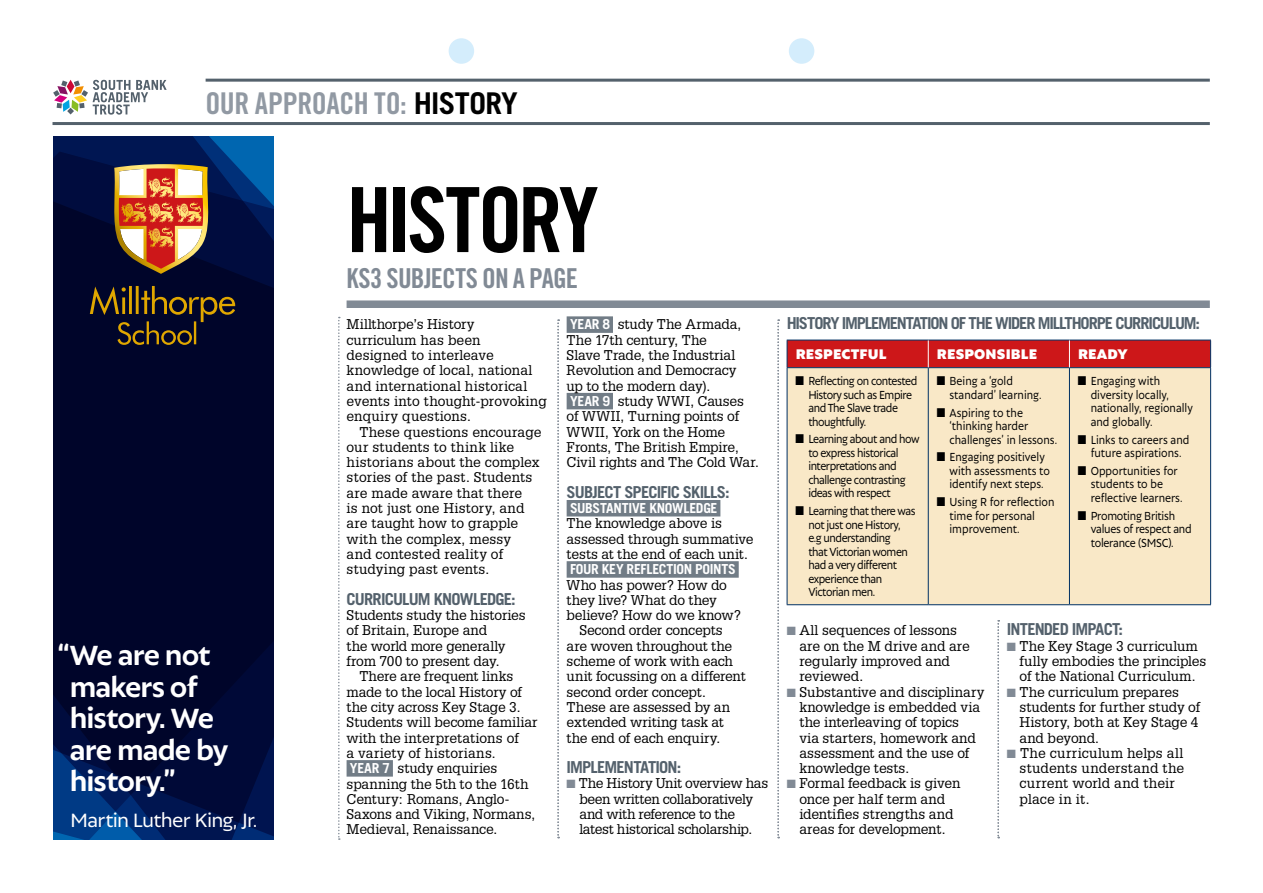
<style>
.page{position:relative;width:1263px;height:893px;background:#fff}
.page>*{position:absolute;margin:0;border:0;box-sizing:border-box;transform-origin:0 0}
.t1{font:90px "Trade Gothic LT Std Bd Cn 20";letter-spacing:-.045em;color:#000}
.t2{font:700 30px/31.5px "Autor";letter-spacing:-.035em;color:#fff}
.t3{font:30px "Trade Gothic LT Std Bd Cn 20";letter-spacing:-.01em;color:#9199a3}
.t4{font:27.45px "Trade Gothic LT Std Bd Cn 20";letter-spacing:-.025em;color:#818a95}
.t5{font:21px "Autor";letter-spacing:-.035em;color:#fff}
.t6{font:700 16.5px "Trade Gothic LT Std";letter-spacing:-.06em;color:#54616c}
.t7{font:900 15px "Autor";letter-spacing:.01em;color:#fff}
.t8{font:13.8px/15.3px "Glypha LT Std";letter-spacing:-.005em;color:#000}
.t9{font:13.8px/15.3px "Glypha LT Std";letter-spacing:-.025em;color:#000}
.t10{font:13.8px/15.3px "Glypha LT Std";letter-spacing:.015em;color:#000}
.t11{font:700 13.8px "Trade Gothic LT Std";letter-spacing:-.02em;color:#fff}
.t12{font:12.75px/13.5px "Autor";color:#000;scale:.88 1}
.t13{font:12.75px/13.5px "Autor";letter-spacing:-.04em;color:#000;scale:.88 1}
.t14{font:12.75px/13.5px "Autor";letter-spacing:-.02em;color:#000;scale:.88 1}
.s1{font-family:"Trade Gothic LT Std";font-weight:700;color:#000}
.s2{font-family:"Trade Gothic LT Std";font-weight:700;color:#fff}
.s3{color:#818a95}
</style>
<div class="page">
<svg style="left:53px;top:80px;width:114px;height:35px"></svg>
<div style="left:449px;top:38px;width:25px;height:26px;background:#d4edfc;border-radius:50%"></div>
<div style="left:789px;top:38px;width:25px;height:26px;background:#d4edfc;border-radius:50%"></div>
<div style="left:347px;top:760px;width:46px;height:17px;background:#717c86"></div>
<div style="left:567px;top:316px;width:46px;height:17px;background:#717c86"></div>
<div style="left:567px;top:393px;width:46px;height:16px;background:#717c86"></div>
<div style="left:567px;top:500px;width:153px;height:16px;background:#717c86"></div>
<div style="left:567px;top:561px;width:172px;height:17px;background:#717c86"></div>
<svg style="left:557px;top:319px;width:2px;height:519px"></svg>
<svg style="left:777px;top:319px;width:2px;height:519px"></svg>
<svg style="left:997px;top:620px;width:2px;height:218px"></svg>
<svg style="left:53px;top:136px;width:220px;height:704px;background:#000b36"></svg>
<hr style="left:206px;top:79px;width:1004px;height:3px;background:#54616c">
<hr style="left:53px;top:122px;width:1157px;height:3px;background:#54616c">
<div style="left:347px;top:300px;width:863px;height:8px;background:#818a95"></div>
<svg style="left:338px;top:317px;width:2px;height:523px"></svg>
<div style="left:788px;top:368px;width:422px;height:236px;background:#f9e8c7"></div>
<hr style="left:787px;top:368px;width:1px;height:236px;background:#003063">
<hr style="left:928px;top:368px;width:1px;height:236px;background:#003063">
<hr style="left:1069px;top:368px;width:1px;height:236px;background:#003063">
<hr style="left:1210px;top:368px;width:1px;height:236px;background:#003063">
<hr style="left:787px;top:604px;width:141px;height:1px;background:#003063">
<hr style="left:928px;top:604px;width:141px;height:1px;background:#003063">
<hr style="left:1069px;top:604px;width:142px;height:1px;background:#003063">
<svg style="left:787px;top:340px;width:424px;height:28px;background:#c21a1e"></svg>
<svg style="left:111px;top:164px;width:101px;height:110px"></svg>
<svg style="left:90px;top:286px;width:145px;height:59px;background:#2c2521"></svg>
<h2 class="t3" style="left:206px;top:85px;width:314px">OUR APPROACH TO: <span class="s1">HISTORY</span></h2>
<h2 class="t2" style="left:70px;top:639px;width:160px;text-indent:-12px">“We are not makers of history. We are made by history.”</h2>
<h3 class="t5" style="left:70px;top:807px;width:189px">Martin Luther King, Jr.</h3>
<h1 class="t1" style="left:347px;top:165px;width:253px">HISTORY</h1>
<h3 class="t4" style="left:347px;top:261px;width:233px">KS3 SUBJECTS ON A PAGE</h3>
<p class="t8" style="left:347px;top:317px;width:202px">Millthorpe’s History curriculum has been<br>designed to interleave knowledge of local, national and international historical events into thought-provoking enquiry questions.</p>
<p class="t8" style="left:347px;top:424px;width:196px;text-indent:13px">These questions encourage our students to think like historians about the complex stories of the past. Students are made aware that there<br>is not just one History, and are taught how to grapple with the complex, messy<br>and contested reality of studying past events.</p>
<p class="t6" style="left:347px;top:589px;width:171px">CURRICULUM KNOWLEDGE:</p>
<p class="t8" style="left:347px;top:607px;width:181px">Students study the histories of Britain, Europe and<br>the world more generally from 700 to present day.</p>
<p class="t8" style="left:347px;top:668px;width:192px;text-indent:13px">There are frequent links made to the local History of the city across Key Stage 3.<br>Students will become familiar with the interpretations of<br>a variety of historians.<br><span class="s2">YEAR 7</span> study enquiries spanning the 5th to the 16th<br>Century: Romans, Anglo-<br>Saxons and Viking, Normans,<br>Medieval, Renaissance.</p>
<p class="t8" style="left:567px;top:317px;width:194px"><span class="s2">YEAR 8</span> study The Armada,<br>The 17th century, The<br>Slave Trade, the Industrial<br>Revolution and Democracy<br>up to the modern day).<br><span class="s2">YEAR 9</span> study WWI, Causes<br>of WWII, Turning points of<br>WWII, York on the Home<br>Fronts, The British Empire,<br>Civil rights and The Cold War.</p>
<p class="t6" style="left:567px;top:482px;width:165px">SUBJECT SPECIFIC SKILLS:</p>
<p class="t11" style="left:570px;top:500px;width:149px">SUBSTANTIVE KNOWLEDGE</p>
<p class="t8" style="left:567px;top:515px;width:188px">The knowledge above is assessed through summative tests at the end of each unit.</p>
<p class="t11" style="left:570px;top:561px;width:167px">FOUR KEY REFLECTION POINTS</p>
<p class="t8" style="left:567px;top:577px;width:162px">Who has power? How do</p>
<p class="t8" style="left:567px;top:592px;width:152px">they live? What do they</p>
<p class="t8" style="left:567px;top:607px;width:176px">believe? How do we know?</p>
<p class="t8" style="left:579px;top:623px;width:145px">Second order concepts</p>
<p class="t8" style="left:567px;top:638px;width:167px">are woven throughout the</p>
<p class="t8" style="left:567px;top:653px;width:168px">scheme of work with each</p>
<p class="t8" style="left:567px;top:668px;width:181px">unit focussing on a different</p>
<p class="t8" style="left:567px;top:684px;width:141px">second order concept.</p>
<p class="t8" style="left:567px;top:699px;width:165px">These are assessed by an</p>
<p class="t8" style="left:567px;top:714px;width:159px">extended writing task at</p>
<p class="t8" style="left:567px;top:730px;width:155px">the end of each enquiry.</p>
<p class="t6" style="left:567px;top:757px;width:116px">IMPLEMENTATION:</p>
<p class="t9" style="left:579px;top:776px;width:190px;text-indent:-13px"><span class="s3">■</span> The History Unit overview has been written collaboratively and with reference to the latest historical scholarship.</p>
<p class="t6" style="left:787px;top:313px;width:415px">HISTORY IMPLEMENTATION OF THE WIDER MILLTHORPE CURRICULUM:</p>
<p class="t7" style="left:796px;top:345px;width:92px">RESPECTFUL</p>
<p class="t7" style="left:937px;top:345px;width:102px">RESPONSIBLE</p>
<p class="t7" style="left:1078px;top:345px;width:51px">READY</p>
<p class="t13" style="left:808px;top:374px;width:125px;text-indent:-13px">■ Reflecting on contested<br>History such as Empire and The Slave trade thoughtfully.</p>
<p class="t13" style="left:808px;top:432px;width:128px;text-indent:-13px">■ Learning about and how to express historical interpretations and challenge contrasting ideas with respect</p>
<p class="t13" style="left:808px;top:504px;width:123px;text-indent:-13px">■ Learning that there was not just one History, e.g understanding<br>that Victorian women had a very different experience than<br>Victorian men.</p>
<p class="t12" style="left:949px;top:374px;width:106px;text-indent:-13px">■ Being a ‘gold standard’ learning.</p>
<p class="t12" style="left:949px;top:405px;width:124px;text-indent:-13px">■ Aspiring to the ‘thinking harder challenges’ in lessons.</p>
<p class="t12" style="left:949px;top:450px;width:116px;text-indent:-13px">■ Engaging positively with assessments to identify next steps.</p>
<p class="t12" style="left:949px;top:495px;width:121px;text-indent:-13px">■ Using R for reflection time for personal improvement.</p>
<p class="t12" style="left:1091px;top:374px;width:118px;text-indent:-13px">■ Engaging with diversity locally, nationally, regionally and globally.</p>
<p class="t12" style="left:1078px;top:432px;width:128px;text-align:center">■ Links to careers and future aspirations.</p>
<p class="t12" style="left:1091px;top:463px;width:106px;text-indent:-13px">■ Opportunities for students to be reflective learners.</p>
<p class="t14" style="left:1091px;top:508px;width:116px;text-indent:-13px">■ Promoting British values of respect and tolerance (SMSC).</p>
<p class="t8" style="left:799px;top:623px;width:172px;text-indent:-13px"><span class="s3">■</span> All sequences of lessons are on the M drive and are regularly improved and reviewed.</p>
<p class="t8" style="left:799px;top:684px;width:186px;text-indent:-13px"><span class="s3">■</span> Substantive and disciplinary knowledge is embedded via the interleaving of topics<br>via starters, homework and assessment and the use of knowledge tests.</p>
<p class="t8" style="left:787px;top:776px;width:175px;text-align:center"><span class="s3">■</span> Formal feedback is given once per half term and identifies strengths and areas for development.</p>
<p class="t6" style="left:1007px;top:619px;width:118px">INTENDED IMPACT:</p>
<p class="t8" style="left:1019px;top:638px;width:188px;text-indent:-13px"><span class="s3">■</span> The Key Stage 3 curriculum fully embodies the principles of the National Curriculum.</p>
<p class="t8" style="left:1019px;top:684px;width:182px;text-indent:-13px"><span class="s3">■</span> The curriculum prepares students for further study of<br>History, both at Key Stage 4 and beyond.</p>
<p class="t10" style="left:1019px;top:745px;width:166px;text-indent:-13px"><span class="s3">■</span> The curriculum helps all students understand the current world and their place in it.</p>
</div>
